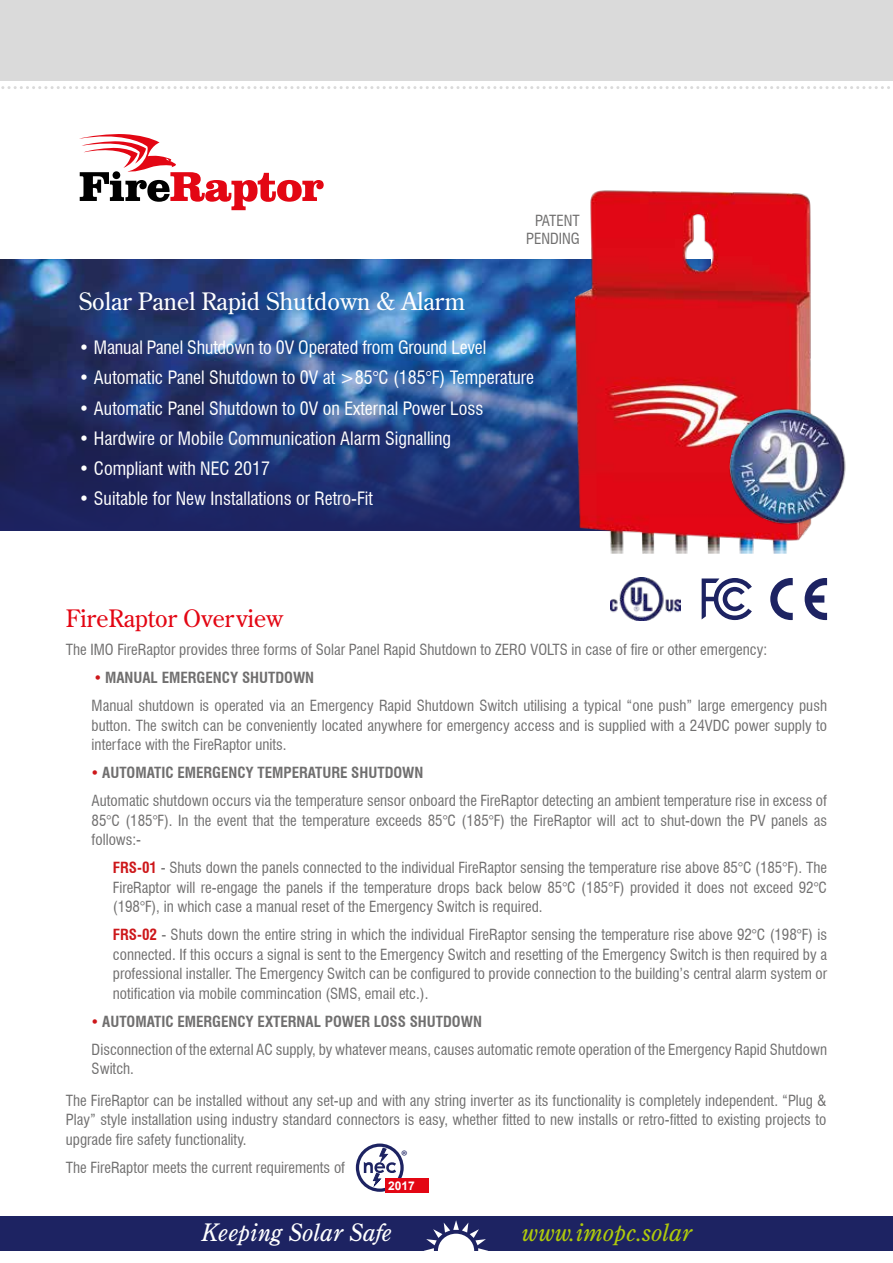
<style>
.page{position:relative;width:893px;height:1263px;background:#fff}
.page>*{position:absolute;margin:0;border:0;box-sizing:border-box;transform-origin:0 0}
.t1{font:24px "Century Old Style Std";color:#fff}
.t2{font:24px "Century Old Style Std";color:#e30613}
.t3{font:italic 24px "Century Old Style Std";color:#fff}
.t4{font:italic 24px "Century Old Style Std";color:#afca0b}
.t5{font:condensed 18px "Swiss 721 BT";color:#fff}
.t6{font:15.3px "Myriad Pro";color:#1d2362}
.t7{font:condensed 15px/19.5px "Swiss 721 BT";color:#706f6f}
.t8{font:700 12px "Arial";color:#fff}
.s1{color:#cd171a}
.s2{font-weight:700}
.s3{font-weight:700;color:#cd171a}
</style>
<div class="page">
<svg style="left:0;top:259px;width:564px;height:272px;background:#26417e"></svg>
<div style="left:0;top:1216px;width:893px;height:34px;background:#1d2362"></div>
<svg style="left:424px;top:1220px;width:64px;height:31px"></svg>
<div style="left:0;top:0;width:893px;height:81px;background:#dadada"></div>
<svg style="left:1px;top:86px;width:889px;height:3px"></svg>
<svg style="left:79px;top:134px;width:245px;height:76px"></svg>
<img style="left:564px;top:190px;width:247px;height:363px">
<img style="left:720px;top:404px;width:126px;height:127px">
<svg style="left:770px;top:578px;width:23px;height:42px"></svg>
<svg style="left:805px;top:578px;width:22px;height:42px"></svg>
<svg style="left:702px;top:578px;width:50px;height:42px"></svg>
<div style="left:356px;top:1143px;width:48px;height:49px;border:3px solid #1d2362;border-radius:50%"></div>
<svg style="left:364px;top:1148px;width:32px;height:39px"></svg>
<div style="left:385px;top:1178px;width:43px;height:14px;background:#e30613"></div>
<img style="left:611px;top:578px;width:70px;height:43px">
<p class="t7" style="left:526px;top:211px;width:55px;line-height:18px;text-align:center">PATENT<br>PENDING</p>
<h1 class="t1" style="left:79px;top:286px;width:388px">Solar Panel Rapid Shutdown &amp; Alarm</h1>
<p class="t5" style="left:79px;top:337px;width:409px">• Manual Panel Shutdown to 0V Operated from Ground Level</p>
<p class="t5" style="left:79px;top:367px;width:457px">• Automatic Panel Shutdown to 0V at &gt;85°C (185°F) Temperature</p>
<p class="t5" style="left:79px;top:397px;width:406px">• Automatic Panel Shutdown to 0V on External Power Loss</p>
<p class="t5" style="left:79px;top:427px;width:374px">• Hardwire or Mobile Communication Alarm Signalling</p>
<p class="t5" style="left:79px;top:457px;width:193px">• Compliant with NEC 2017</p>
<p class="t5" style="left:79px;top:487px;width:295px">• Suitable for New Installations or Retro-Fit</p>
<h1 class="t2" style="left:66px;top:602px;width:219px">FireRaptor Overview</h1>
<p class="t7" style="left:66px;top:639px;width:703px">The IMO FireRaptor provides three forms of Solar Panel Rapid Shutdown to ZERO VOLTS in case of fire or other emergency:</p>
<p class="t7" style="left:92px;top:664px;width:737px;line-height:28px"><span class="s1">•</span> <span class="s2">MANUAL EMERGENCY SHUTDOWN<br></span>Manual shutdown is operated via an Emergency Rapid Shutdown Switch utilising a typical “one push” large emergency push</p>
<p class="t7" style="left:92px;top:715px;width:737px">button. The switch can be conveniently located anywhere for emergency access and is supplied with a 24VDC power supply to interface with the FireRaptor units.</p>
<p class="t7" style="left:92px;top:759px;width:737px;line-height:28px"><span class="s1">•</span> <span class="s2">AUTOMATIC EMERGENCY TEMPERATURE SHUTDOWN<br></span>Automatic shutdown occurs via the temperature sensor onboard the FireRaptor detecting an ambient temperature rise in excess of</p>
<p class="t7" style="left:92px;top:810px;width:737px">85°C (185°F). In the event that the temperature exceeds 85°C (185°F) the FireRaptor will act to shut-down the PV panels as follows:-</p>
<p class="t7" style="left:113px;top:858px;width:716px;text-align:justify"><span class="s3">FRS-01</span> - Shuts down the panels connected to the individual FireRaptor sensing the temperature rise above 85°C (185°F). The FireRaptor will re-engage the panels if the temperature drops back below 85°C (185°F) provided it does not exceed 92°C (198°F), in which case a manual reset of the Emergency Switch is required.</p>
<p class="t7" style="left:113px;top:925px;width:716px;text-align:justify"><span class="s3">FRS-02</span> - Shuts down the entire string in which the individual FireRaptor sensing the temperature rise above 92°C (198°F) is connected. If this occurs a signal is sent to the Emergency Switch and resetting of the Emergency Switch is then required by a professional installer. The Emergency Switch can be configured to provide connection to the building’s central alarm system or notification via mobile commincation (SMS, email etc.).</p>
<p class="t7" style="left:92px;top:1007px;width:737px;line-height:28px"><span class="s1">•</span> <span class="s2">AUTOMATIC EMERGENCY EXTERNAL POWER LOSS SHUTDOWN<br></span>Disconnection of the external AC supply, by whatever means, causes automatic remote operation of the Emergency Rapid Shutdown</p>
<p class="t7" style="left:92px;top:1059px;width:44px">Switch.</p>
<p class="t7" style="left:66px;top:1090px;width:762px;text-align:justify">The FireRaptor can be installed without any set-up and with any string inverter as its functionality is completely independent. “Plug &amp; Play” style installation using industry standard connectors is easy, whether fitted to new installs or retro-fitted to existing projects to upgrade fire safety functionality.</p>
<p class="t7" style="left:66px;top:1157px;width:281px">The FireRaptor meets the current requirements of</p>
<p class="t6" style="left:401px;top:1147px;width:8px">®</p>
<p class="t8" style="left:388px;top:1177px;width:28px">2017</p>
<h1 class="t3" style="left:201px;top:1217px;width:192px">Keeping Solar Safe</h1>
<h1 class="t4" style="left:521px;top:1217px;width:172px">www.imopc.solar</h1>
</div>
